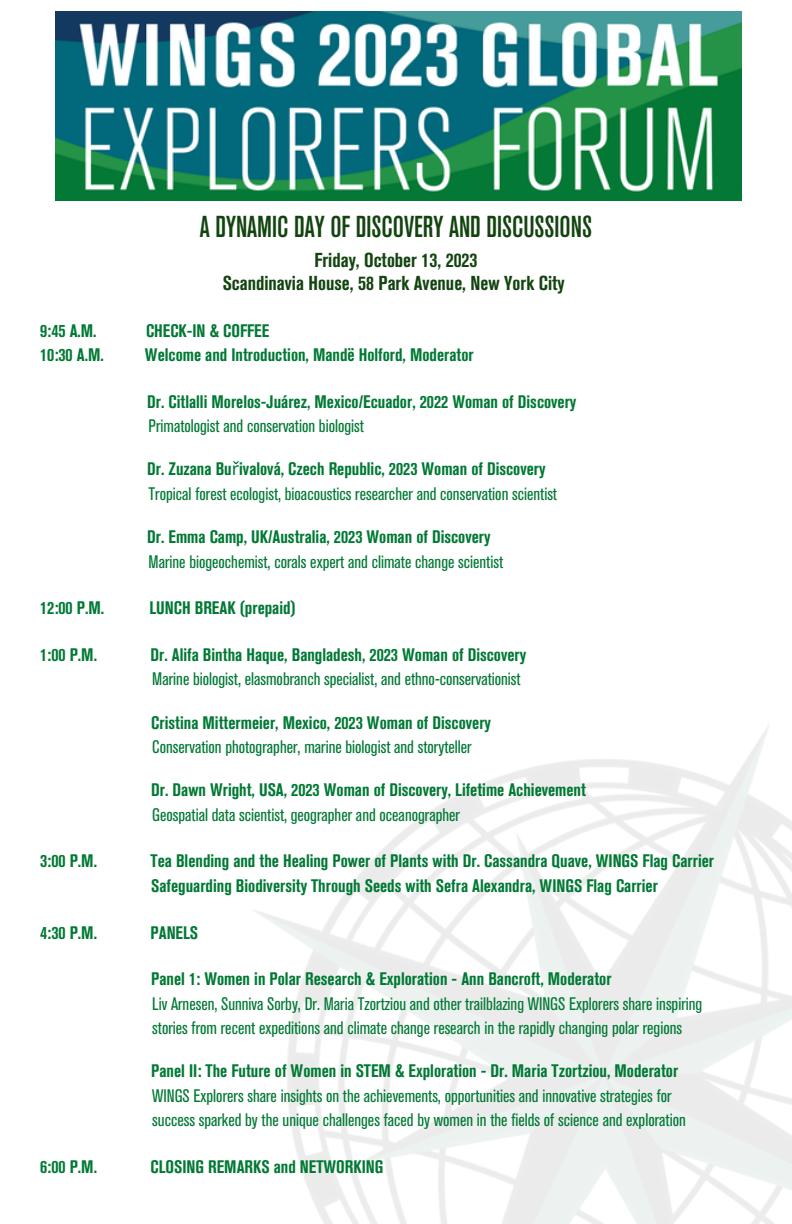
<style>
.page{position:relative;width:792px;height:1224px;background:#fff}
.page>*{position:absolute;margin:0;border:0;box-sizing:border-box;transform-origin:0 0}
.t1{font:500 condensed 30px "Akzidenz Grotesk BQ";color:#134410}
.t2{font:700 condensed 20px "Akzidenz Grotesk BQ";color:#134410}
.t3{font:700 condensed 18px "Akzidenz Grotesk BQ";color:#007934}
.t4{font:condensed 18px "Akzidenz Grotesk BQ";color:#007934}
.s1{font-family:"Noto Sans";font-weight:400;font-stretch:normal}
</style>
<div class="page">
<img style="left:56px;top:11px;width:685px;height:189px">
<p class="t1" style="left:200px;top:210px;width:394px">A DYNAMIC DAY OF DISCOVERY AND DISCUSSIONS</p>
<p class="t2" style="left:315px;top:249px;width:164px">Friday, October 13, 2023</p>
<p class="t2" style="left:223px;top:272px;width:344px">Scandinavia House, 58 Park Avenue, New York City</p>
<p class="t3" style="left:40px;top:320px;width:58px">9:45 A.M.</p>
<p class="t3" style="left:146px;top:320px;width:125px">CHECK-IN &amp; COFFEE</p>
<p class="t3" style="left:40px;top:344px;width:65px">10:30 A.M.</p>
<p class="t3" style="left:145px;top:344px;width:330px">Welcome and Introduction, Mandë Holford, Moderator</p>
<p class="t3" style="left:147px;top:391px;width:431px">Dr. Citlalli Morelos-Juárez, Mexico/Ecuador, 2022 Woman of Discovery</p>
<p class="t4" style="left:149px;top:416px;width:217px">Primatologist and conservation biologist</p>
<p class="t3" style="left:147px;top:459px;width:400px">Dr. Zuzana Bu<span class="s1">ř</span>ivalová, Czech Republic, 2023 Woman of Discovery</p>
<p class="t4" style="left:149px;top:484px;width:410px">Tropical forest ecologist, bioacoustics researcher and conservation scientist</p>
<p class="t3" style="left:147px;top:526px;width:345px">Dr. Emma Camp, UK/Australia, 2023 Woman of Discovery</p>
<p class="t4" style="left:149px;top:551px;width:356px">Marine biogeochemist, corals expert and climate change scientist</p>
<p class="t3" style="left:40px;top:598px;width:66px">12:00 P.M.</p>
<p class="t3" style="left:149px;top:598px;width:148px">LUNCH BREAK (prepaid)</p>
<p class="t3" style="left:40px;top:644px;width:58px">1:00 P.M.</p>
<p class="t3" style="left:151px;top:644px;width:377px">Dr. Alifa Bintha Haque, Bangladesh, 2023 Woman of Discovery</p>
<p class="t4" style="left:152px;top:669px;width:370px">Marine biologist, elasmobranch specialist, and ethno-conservationist</p>
<p class="t3" style="left:151px;top:712px;width:341px">Cristina Mittermeier, Mexico, 2023 Woman of Discovery</p>
<p class="t4" style="left:152px;top:737px;width:321px">Conservation photographer, marine biologist and storyteller</p>
<p class="t3" style="left:151px;top:780px;width:436px">Dr. Dawn Wright, USA, 2023 Woman of Discovery, Lifetime Achievement</p>
<p class="t4" style="left:152px;top:804px;width:309px">Geospatial data scientist, geographer and oceanographer</p>
<p class="t3" style="left:40px;top:851px;width:58px">3:00 P.M.</p>
<p class="t3" style="left:151px;top:851px;width:565px">Tea Blending and the Healing Power of Plants with Dr. Cassandra Quave, WINGS Flag Carrier</p>
<p class="t3" style="left:151px;top:875px;width:508px">Safeguarding Biodiversity Through Seeds with Sefra Alexandra, WINGS Flag Carrier</p>
<p class="t3" style="left:40px;top:922px;width:58px">4:30 P.M.</p>
<p class="t3" style="left:151px;top:922px;width:49px">PANELS</p>
<p class="t3" style="left:151px;top:969px;width:462px">Panel 1: Women in Polar Research &amp; Exploration - Ann Bancroft, Moderator</p>
<p class="t4" style="left:152px;top:993px;width:552px">Liv Arnesen, Sunniva Sorby, Dr. Maria Tzortziou and other trailblazing WINGS Explorers share inspiring</p>
<p class="t4" style="left:152px;top:1018px;width:531px">stories from recent expeditions and climate change research in the rapidly changing polar regions</p>
<p class="t3" style="left:151px;top:1061px;width:528px">Panel II: The Future of Women in STEM &amp; Exploration - Dr. Maria Tzortziou, Moderator</p>
<p class="t4" style="left:152px;top:1086px;width:521px">WINGS Explorers share insights on the achievements, opportunities and innovative strategies for</p>
<p class="t4" style="left:152px;top:1110px;width:535px">success sparked by the unique challenges faced by women in the fields of science and exploration</p>
<p class="t3" style="left:40px;top:1156px;width:58px">6:00 P.M.</p>
<p class="t3" style="left:151px;top:1156px;width:234px">CLOSING REMARKS and NETWORKING</p>
</div>
